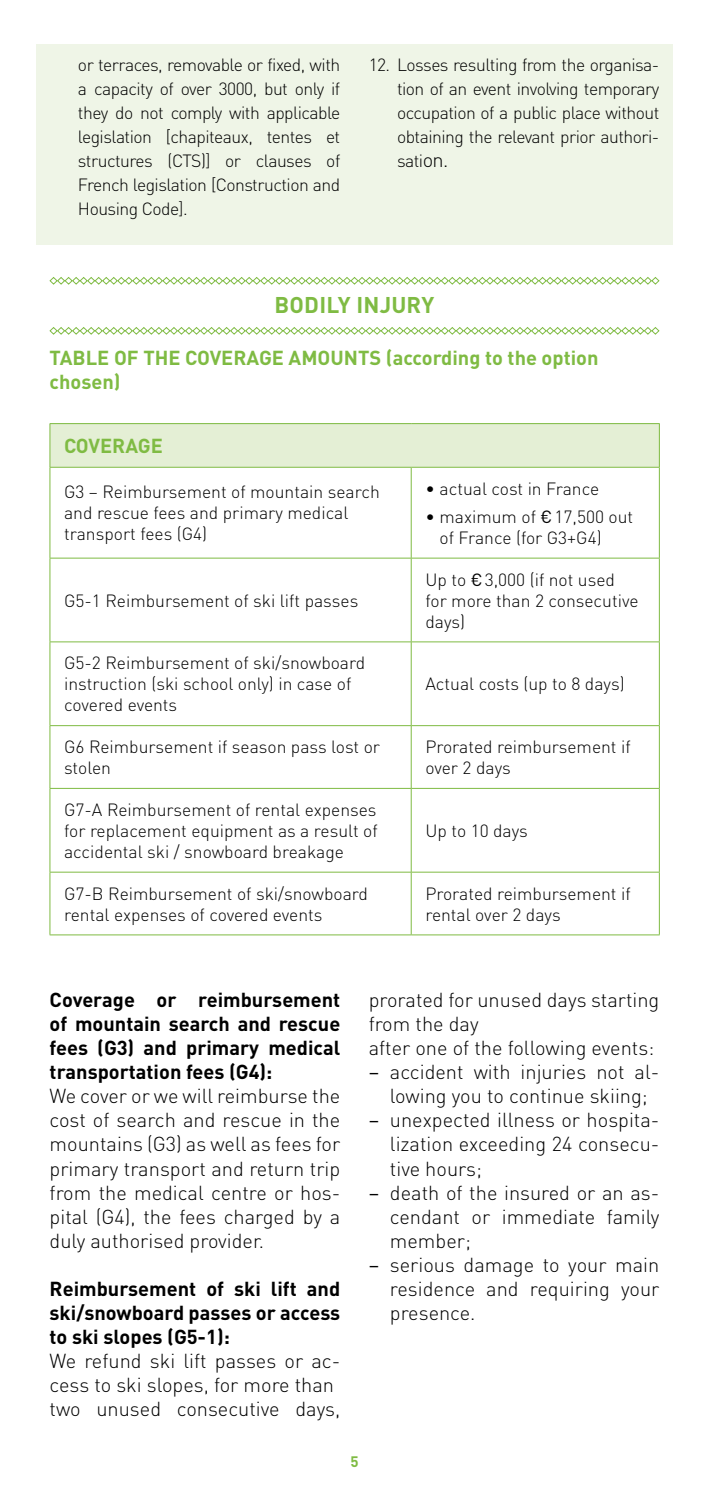
<style>
.page{position:relative;width:709px;height:1489px;background:#fff}
.page>*{position:absolute;margin:0;border:0;box-sizing:border-box;transform-origin:0 0}
.t1{font:700 22.5px "DIN Pro";letter-spacing:.01em;color:#7fbb43}
.t2{font:300 20px/24px "DIN Pro";color:#000;text-align:justify}
.t3{font:700 20px/24px "DIN Pro";color:#000;text-align:justify}
.t4{font:700 20px/24px "DIN Pro";color:#7fbb43}
.t5{font:300 17.5px/21px "DIN Pro";color:#000}
.t6{font:700 15px "DIN Pro";color:#7fbb43}
.s1{font-size:20px}
.s2{font-weight:400}
</style>
<div class="page">
<div style="left:36px;top:44px;width:637px;height:200px;background:#eff5e7"></div>
<svg style="left:49px;top:277px;width:611px;height:8px"></svg>
<svg style="left:49px;top:327px;width:611px;height:8px"></svg>
<div style="left:50px;top:423px;width:609px;height:44px;background:#e4efd5"></div>
<hr style="left:49px;top:424px;width:1px;height:43px;background:#7fbb43">
<hr style="left:50px;top:423px;width:361px;height:1px;background:#7fbb43">
<hr style="left:411px;top:423px;width:248px;height:1px;background:#7fbb43">
<hr style="left:659px;top:424px;width:1px;height:43px;background:#7fbb43">
<hr style="left:49px;top:467px;width:1px;height:91px;background:#7fbb43">
<hr style="left:50px;top:467px;width:361px;height:1px;background:#7fbb43">
<hr style="left:411px;top:467px;width:248px;height:1px;background:#7fbb43">
<hr style="left:411px;top:467px;width:1px;height:91px;background:#7fbb43">
<hr style="left:659px;top:467px;width:1px;height:91px;background:#7fbb43">
<hr style="left:49px;top:558px;width:1px;height:83px;background:#7fbb43">
<hr style="left:49px;top:642px;width:1px;height:83px;background:#7fbb43">
<hr style="left:49px;top:726px;width:1px;height:62px;background:#7fbb43">
<hr style="left:49px;top:788px;width:1px;height:83px;background:#7fbb43">
<hr style="left:49px;top:872px;width:1px;height:62px;background:#7fbb43">
<hr style="left:50px;top:557px;width:361px;height:1px;background:#7fbb43">
<hr style="left:411px;top:557px;width:248px;height:1px;background:#7fbb43">
<hr style="left:411px;top:558px;width:1px;height:83px;background:#7fbb43">
<hr style="left:659px;top:558px;width:1px;height:83px;background:#7fbb43">
<hr style="left:411px;top:642px;width:1px;height:83px;background:#7fbb43">
<hr style="left:659px;top:642px;width:1px;height:83px;background:#7fbb43">
<hr style="left:411px;top:726px;width:1px;height:62px;background:#7fbb43">
<hr style="left:659px;top:726px;width:1px;height:62px;background:#7fbb43">
<hr style="left:411px;top:788px;width:1px;height:83px;background:#7fbb43">
<hr style="left:659px;top:788px;width:1px;height:83px;background:#7fbb43">
<hr style="left:411px;top:872px;width:1px;height:62px;background:#7fbb43">
<hr style="left:659px;top:872px;width:1px;height:62px;background:#7fbb43">
<hr style="left:50px;top:641px;width:361px;height:1px;background:#7fbb43">
<hr style="left:411px;top:641px;width:248px;height:1px;background:#7fbb43">
<hr style="left:50px;top:725px;width:361px;height:1px;background:#7fbb43">
<hr style="left:411px;top:725px;width:248px;height:1px;background:#7fbb43">
<hr style="left:50px;top:788px;width:361px;height:1px;background:#7fbb43">
<hr style="left:411px;top:788px;width:248px;height:1px;background:#7fbb43">
<hr style="left:50px;top:871px;width:361px;height:1px;background:#7fbb43">
<hr style="left:411px;top:871px;width:248px;height:1px;background:#7fbb43">
<hr style="left:50px;top:934px;width:361px;height:1px;background:#7fbb43">
<hr style="left:411px;top:934px;width:248px;height:1px;background:#7fbb43">
<p class="t5" style="left:78px;top:52px;width:264px;line-height:24px;text-align:justify">or terraces, removable or fixed, with a capacity of over 3000, but only if they do not comply with applicable legislation [chapiteaux, tentes et structures (CTS)] or clauses of French legislation [Construction and Housing Code].</p>
<p class="t5" style="left:397px;top:52px;width:264px;line-height:24px;text-align:justify;text-indent:-28px">12. Losses resulting from the organisa&shy;tion of an event involving temporary occupation of a public place without obtaining the relevant prior authori&shy;sati<span class="s1">on.</span></p>
<p class="t1" style="left:274px;top:290px;width:161px">BODILY INJURY</p>
<p class="t4" style="left:50px;top:345px;width:550px">TABLE OF THE COVERAGE AMOUNTS (according to the option chosen)</p>
<p class="t4" style="left:64px;top:433px;width:100px">COVERAGE</p>
<p class="t5" style="left:64px;top:481px;width:317px">G3 – Reimbursement of mountain search and rescue fees and primary medical transport fees (G4)</p>
<p class="t5" style="left:425px;top:478px;width:175px">• actual cost in France</p>
<p class="t5" style="left:439px;top:506px;width:195px;text-indent:-14px">• maximum of <span class="s2">€</span>17,500 out of France (for G3+G4)</p>
<p class="t5" style="left:64px;top:589px;width:296px">G5-1 Reimbursement of ski lift passes</p>
<p class="t5" style="left:64px;top:652px;width:302px">G5-2 Reimbursement of ski/snowboard instruction (ski school only) in case of covered events</p>
<p class="t5" style="left:425px;top:568px;width:214px">Up to <span class="s2">€</span>3,000 (if not used for more than 2 consecutive days)</p>
<p class="t5" style="left:425px;top:673px;width:201px">Actual costs (up to 8 days)</p>
<p class="t5" style="left:64px;top:736px;width:317px">G6 Reimbursement if season pass lost or stolen</p>
<p class="t5" style="left:425px;top:736px;width:207px">Prorated reimbursement if over 2 days</p>
<p class="t5" style="left:64px;top:799px;width:315px;text-align:justify">G7-A Reimbursement of rental expenses for replacement equipment as a result of accidental ski / snowboard breakage</p>
<p class="t5" style="left:425px;top:820px;width:104px">Up to 10 days</p>
<p class="t5" style="left:64px;top:882px;width:305px">G7-B Reimbursement of ski/snowboard rental expenses of covered events</p>
<p class="t5" style="left:425px;top:882px;width:207px">Prorated reimbursement if rental over 2 days</p>
<p class="t3" style="left:50px;top:987px;width:292px">Coverage or reimbursement of mountain search and rescue fees (G3) and primary medical transportation fees (G4):</p>
<p class="t2" style="left:50px;top:1083px;width:292px">We cover or we will reimburse the cost of search and rescue in the mountains (G3) as well as fees for primary transport and return trip from the medical centre or hos&shy;pital (G4), the fees charged by a duly authorised provider.</p>
<p class="t3" style="left:50px;top:1275px;width:292px">Reimbursement of ski lift and ski/snowboard passes or access to ski slopes (G5-1):</p>
<p class="t2" style="left:50px;top:1347px;width:292px;text-align:left">We refund ski lift passes or ac&shy;cess to ski slopes, for more than two unused consecutive days,</p>
<p class="t2" style="left:369px;top:987px;width:292px">prorated for unused days starting</p>
<p class="t2" style="left:369px;top:1011px;width:111px">from the day</p>
<p class="t2" style="left:369px;top:1035px;width:287px">after one of the following events:</p>
<p class="t2" style="left:369px;top:1059px;width:292px"><span class="s2">−</span> accident with injuries not al-</p>
<p class="t2" style="left:390px;top:1083px;width:259px">lowing you to continue skiing;</p>
<p class="t2" style="left:369px;top:1107px;width:292px"><span class="s2">−</span> unexpected illness or hospita-</p>
<p class="t2" style="left:390px;top:1131px;width:271px">lization exceeding 24 consecu-</p>
<p class="t2" style="left:390px;top:1155px;width:93px">tive hours;</p>
<p class="t2" style="left:369px;top:1179px;width:292px"><span class="s2">−</span> death of the insured or an as-</p>
<p class="t2" style="left:390px;top:1203px;width:271px">cendant or immediate family</p>
<p class="t2" style="left:390px;top:1227px;width:82px">member;</p>
<p class="t2" style="left:369px;top:1251px;width:292px"><span class="s2">−</span> serious damage to your main</p>
<p class="t2" style="left:390px;top:1275px;width:271px">residence and requiring your</p>
<p class="t2" style="left:390px;top:1299px;width:87px">presence.</p>
<p class="t6" style="left:350px;top:1451px;width:10px">5</p>
</div>
